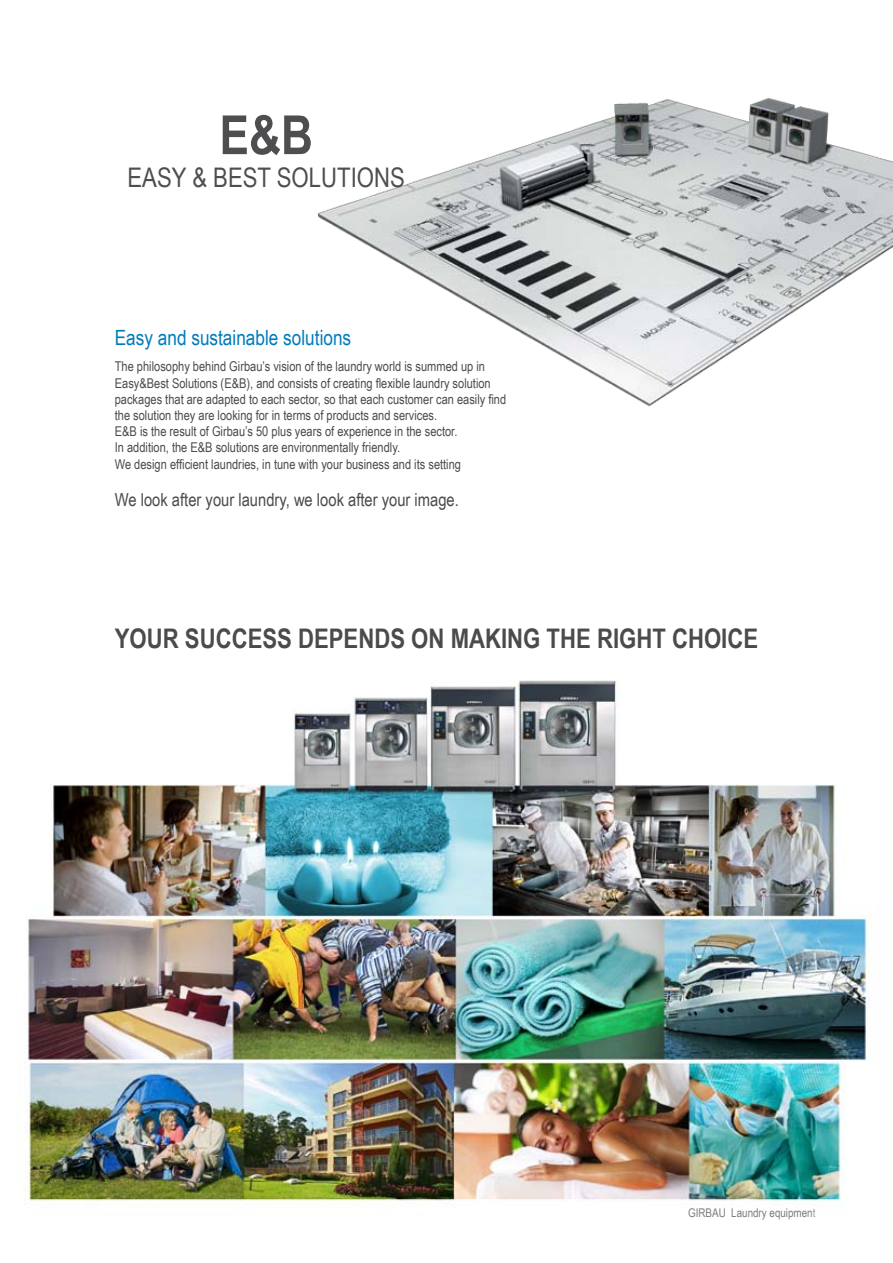
<style>
.page{position:relative;width:893px;height:1263px;background:#fff}
.page>*{position:absolute;margin:0;border:0;box-sizing:border-box;transform-origin:0 0}
.t1{font:700 54px "Arial Narrow";color:#4e4e50}
.t2{font:700 27px "Arial Narrow";color:#4b4b4d}
.t3{font:27px "Arial Narrow";color:#4e4e50}
.t4{font:21px "Arial Narrow";color:#007bbc}
.t5{font:18px "Arial Narrow";color:#4b4b4d}
.t6{font:13.5px/16.2px "Arial Narrow";color:#4b4b4d}
.t7{font:12px "Arial Narrow";color:#7b7c7e}
.s1{color:#9c9d9f}
</style>
<div class="page">
<img style="left:317px;top:97px;width:576px;height:310px">
<img style="left:24px;top:680px;width:855px;height:522px">
<h1 class="t1" style="left:219px;top:94px;width:95px">E&amp;B</h1>
<h2 class="t3" style="left:128px;top:157px;width:279px">EASY &amp; BEST SOLUTIONS</h2>
<h3 class="t4" style="left:115px;top:322px;width:238px">Easy and sustainable solutions</h3>
<p class="t6" style="left:115px;top:358px;width:393px">The philosophy behind Girbau’s vision of the laundry world is summed up in Easy&amp;Best Solutions (E&amp;B), and consists of creating flexible laundry solution packages that are adapted to each sector, so that each customer can easily find the solution they are looking for in terms of products and services.<br>E&amp;B is the result of Girbau’s 50 plus years of experience in the sector.<br>In addition, the E&amp;B solutions are environmentally friendly.<br>We design efficient laundries, in tune with your business and its setting</p>
<h3 class="t5" style="left:115px;top:487px;width:346px">We look after your laundry, we look after your image.</h3>
<h2 class="t2" style="left:115px;top:618px;width:645px">YOUR SUCCESS DEPENDS ON MAKING THE RIGHT CHOICE</h2>
<p class="t7" style="left:688px;top:1204px;width:129px">GIRBAU Laundry equipmen<span class="s1">t</span></p>
</div>
